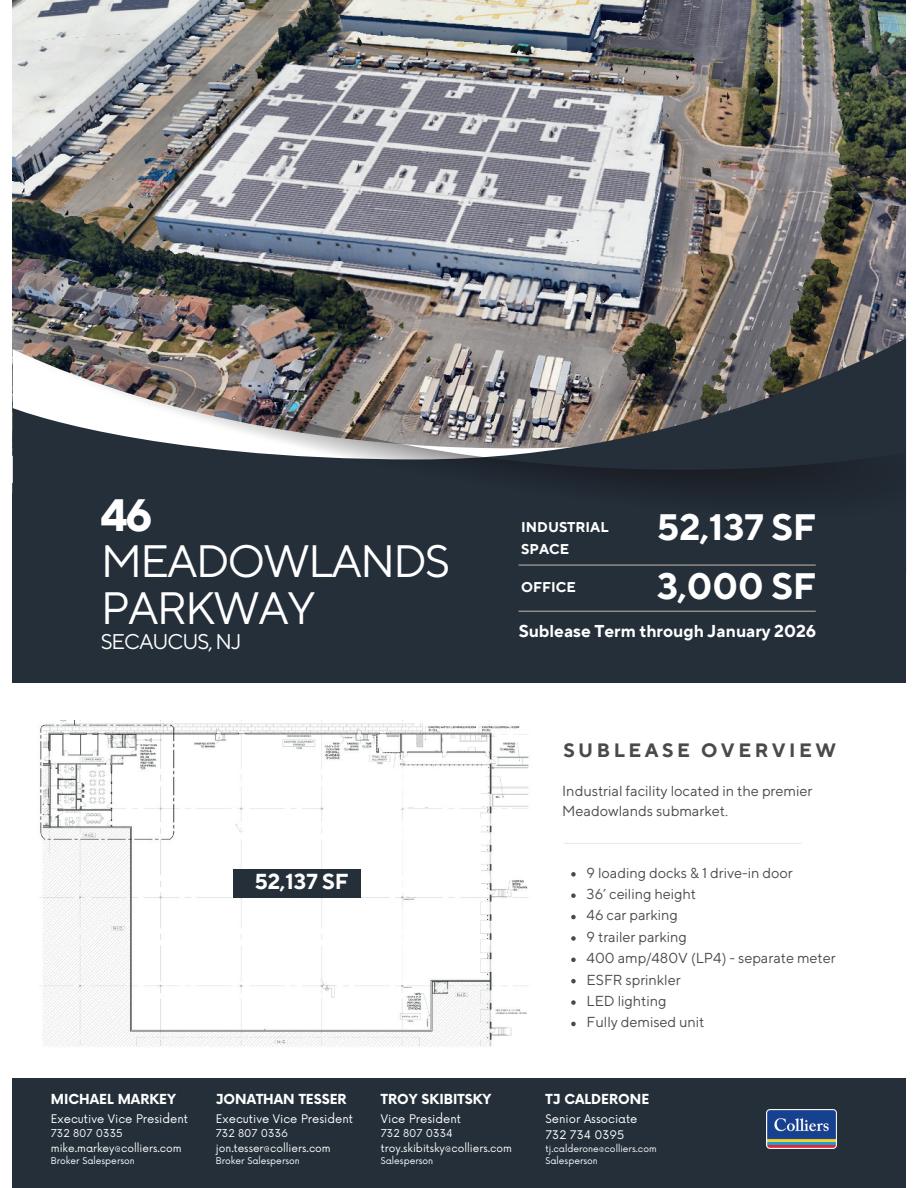
<style>
.page{position:relative;width:918px;height:1188px;background:#fff}
.page>*{position:absolute;margin:0;border:0;box-sizing:border-box;transform-origin:0 0}
.t1{font:45.15px/46.2px "TT Norms Pro";letter-spacing:-.05em;color:#fff}
.t2{font:700 45.15px "TT Norms Pro";color:#fff}
.t3{font:700 36.6px "TT Norms Pro";color:#fff}
.t4{font:700 21.6px "TT Norms Pro";color:#fff}
.t5{font:21.15px "TT Norms Pro";letter-spacing:-.05em;color:#fff}
.t6{font:700 19.35px "TT Norms Pro";letter-spacing:.185em;color:#484a4c}
.t7{font:700 17.1px "TT Norms Pro";color:#fff}
.t8{font:14.4px/21.3px "TT Norms Pro";color:#484a4c}
.t9{font:700 14.1px/22.2px "TT Norms Pro";color:#fff}
.t10{font:700 13.5px "Now";color:#fff}
.t11{font:11.55px/15.9px "Now";color:#fff}
.t12{font:10.5px/14.4px "Now";color:#fff}
.t13{font:9px/12px "Now";color:#fff}
</style>
<div class="page">
<img style="left:12px;top:0;width:894px;height:456px">
<div style="left:12px;top:483px;width:894px;height:200px;background:#242f3a"></div>
<div style="left:12px;top:1078px;width:894px;height:110px;background:#242f3a"></div>
<img style="left:14px;top:302px;width:891px;height:193px">
<hr style="left:519px;top:611px;width:297px;height:1px;background:#b4a8a1">
<hr style="left:563px;top:843px;width:239px;height:1px;background:#e9ebe9">
<hr style="left:519px;top:564px;width:297px;height:2px;background:#b4a8a1">
<img style="left:39px;top:721px;width:490px;height:326px">
<div style="left:234px;top:869px;width:127px;height:28px;background:#242f3a"></div>
<img style="left:767px;top:1109px;width:70px;height:40px">
<svg style="left:571px;top:872px;width:5px;height:5px"></svg>
<svg style="left:571px;top:893px;width:5px;height:5px"></svg>
<svg style="left:571px;top:915px;width:5px;height:4px"></svg>
<svg style="left:571px;top:936px;width:5px;height:5px"></svg>
<svg style="left:571px;top:958px;width:5px;height:4px"></svg>
<svg style="left:571px;top:979px;width:5px;height:4px"></svg>
<svg style="left:571px;top:1000px;width:5px;height:5px"></svg>
<svg style="left:571px;top:1022px;width:5px;height:4px"></svg>
<h1 class="t2" style="left:101px;top:482px;width:54px">46</h1>
<h1 class="t1" style="left:101px;top:535px;width:351px">MEADOWLANDS<br>PARKWAY</h1>
<h3 class="t5" style="left:101px;top:627px;width:142px">SECAUCUS, NJ</h3>
<h3 class="t4" style="left:255px;top:865px;width:95px">52,137 SF</h3>
<h2 class="t3" style="left:657px;top:501px;width:161px">52,137 SF</h2>
<p class="t9" style="left:521px;top:515px;width:89px">INDUSTRIAL<br>SPACE</p>
<p class="t9" style="left:521px;top:575px;width:56px">OFFICE</p>
<h2 class="t3" style="left:657px;top:559px;width:161px">3,000 SF</h2>
<p class="t7" style="left:519px;top:619px;width:299px">Sublease Term through January 2026</p>
<h3 class="t6" style="left:563px;top:736px;width:274px">SUBLEASE OVERVIEW</h3>
<p class="t8" style="left:562px;top:781px;width:252px;line-height:19.4px">Industrial facility located in the premier<br>Meadowlands submarket.</p>
<p class="t8" style="left:587px;top:861px;width:251px">9 loading docks &amp; 1 drive-in door<br>36’ ceiling height<br>46 car parking<br>9 trailer parking<br>400 amp/480V (LP4) - separate meter<br>ESFR sprinkler<br>LED lighting<br>Fully demised unit</p>
<p class="t10" style="left:51px;top:1090px;width:127px">MICHAEL MARKEY</p>
<p class="t11" style="left:51px;top:1110px;width:139px">Executive Vice President</p>
<p class="t12" style="left:51px;top:1126px;width:132px">732 807 0335 mike.markey@colliers.com</p>
<p class="t13" style="left:51px;top:1155px;width:86px">Broker Salesperson</p>
<p class="t10" style="left:216px;top:1090px;width:132px">JONATHAN TESSER</p>
<p class="t11" style="left:216px;top:1110px;width:139px">Executive Vice President</p>
<p class="t12" style="left:216px;top:1126px;width:116px">732 807 0336 jon.tesser@colliers.com</p>
<p class="t13" style="left:216px;top:1155px;width:86px">Broker Salesperson</p>
<p class="t10" style="left:381px;top:1090px;width:112px">TROY SKIBITSKY</p>
<p class="t11" style="left:381px;top:1110px;width:82px">Vice President</p>
<p class="t12" style="left:381px;top:1126px;width:133px">732 807 0334 troy.skibitsky@colliers.com</p>
<p class="t13" style="left:381px;top:1155px;width:54px">Salesperson</p>
<p class="t10" style="left:546px;top:1090px;width:105px">TJ CALDERONE</p>
<p class="t11" style="left:546px;top:1110px;width:94px">Senior Associate<br>732 734 0395</p>
<p class="t13" style="left:546px;top:1142px;width:113px">tj.calderone@colliers.com<br>Salesperson</p>
</div>
